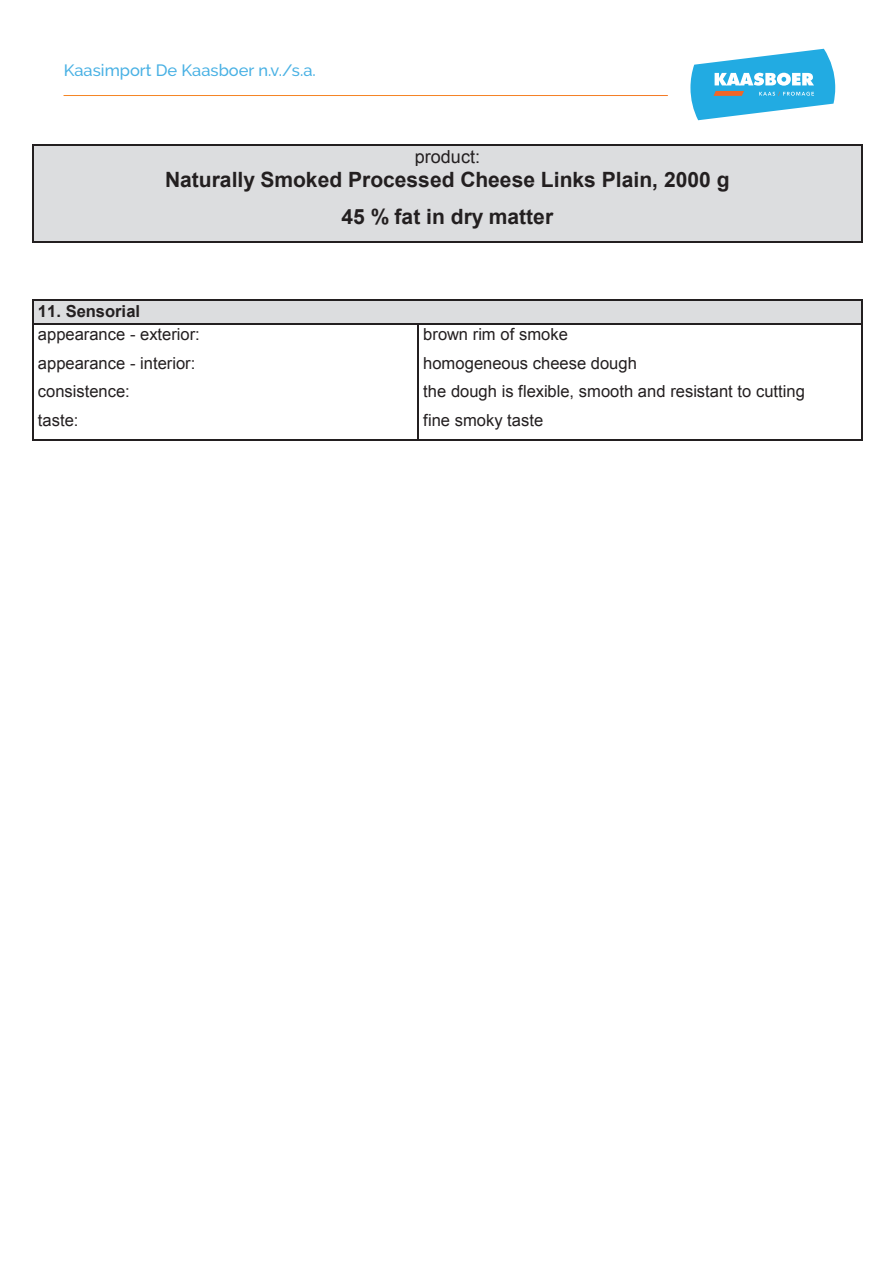
<style>
.page{position:relative;width:893px;height:1263px;background:#fff}
.page>*{position:absolute;margin:0;border:0;box-sizing:border-box;transform-origin:0 0}
.t1{font:700 21px/37.2px "Arial";color:#231f20;text-align:center}
.t2{font:18px "Arial";color:#231f20}
.t3{font:16.5px/28.7px "Arial";color:#231f20}
.t4{font:500 16.5px "Raleway";color:#49b1e4}
.t5{font:700 16.5px "Arial";color:#231f20}
</style>
<div class="page">
<div style="left:33px;top:146px;width:5px;height:95px;background:#dcdddf"></div>
<div style="left:857px;top:146px;width:5px;height:95px;background:#dcdddf"></div>
<div style="left:38px;top:146px;width:819px;height:21px;background:#dcdddf"></div>
<div style="left:38px;top:167px;width:819px;height:37px;background:#dcdddf"></div>
<div style="left:38px;top:204px;width:819px;height:37px;background:#dcdddf"></div>
<hr style="left:33px;top:145px;width:212px;height:1px;background:#231f20">
<hr style="left:246px;top:145px;width:238px;height:1px;background:#231f20">
<hr style="left:485px;top:145px;width:175px;height:1px;background:#231f20">
<hr style="left:661px;top:145px;width:201px;height:1px;background:#231f20">
<hr style="left:32px;top:146px;width:1px;height:95px;background:#231f20">
<hr style="left:33px;top:241px;width:829px;height:1px;background:#231f20">
<hr style="left:862px;top:146px;width:1px;height:95px;background:#231f20">
<div style="left:33px;top:300px;width:5px;height:23px;background:#dcdddf"></div>
<div style="left:857px;top:300px;width:5px;height:23px;background:#dcdddf"></div>
<div style="left:38px;top:300px;width:819px;height:23px;background:#dcdddf"></div>
<hr style="left:33px;top:299px;width:829px;height:1px;background:#231f20">
<svg style="left:32px;top:299px;width:1px;height:25px"></svg>
<hr style="left:33px;top:323px;width:384px;height:1px;background:#231f20">
<hr style="left:419px;top:323px;width:443px;height:1px;background:#231f20">
<svg style="left:862px;top:299px;width:1px;height:25px"></svg>
<hr style="left:32px;top:324px;width:1px;height:115px;background:#231f20">
<hr style="left:33px;top:439px;width:384px;height:1px;background:#231f20">
<hr style="left:417px;top:324px;width:2px;height:115px;background:#231f20">
<hr style="left:419px;top:439px;width:443px;height:1px;background:#231f20">
<hr style="left:862px;top:324px;width:1px;height:115px;background:#231f20">
<svg style="left:690px;top:49px;width:145px;height:71px"></svg>
<p class="t4" style="left:64px;top:60px;width:254px">Kaasimport De Kaasboer n.v./s.a.</p>
<p class="t2" style="left:415px;top:144px;width:67px">product:</p>
<p class="t1" style="left:165px;top:161px;width:566px">Naturally Smoked Processed Cheese Links Plain, 2000 g<br>45 % fat in dry matter</p>
<p class="t5" style="left:38px;top:300px;width:104px">11. Sensorial</p>
<p class="t3" style="left:38px;top:320px;width:163px">appearance - exterior: appearance - interior: consistence:<br>taste:</p>
<p class="t3" style="left:423px;top:320px;width:383px">brown rim of smoke<br>homogeneous cheese dough<br>the dough is flexible, smooth and resistant to cutting fine smoky taste</p>
</div>
